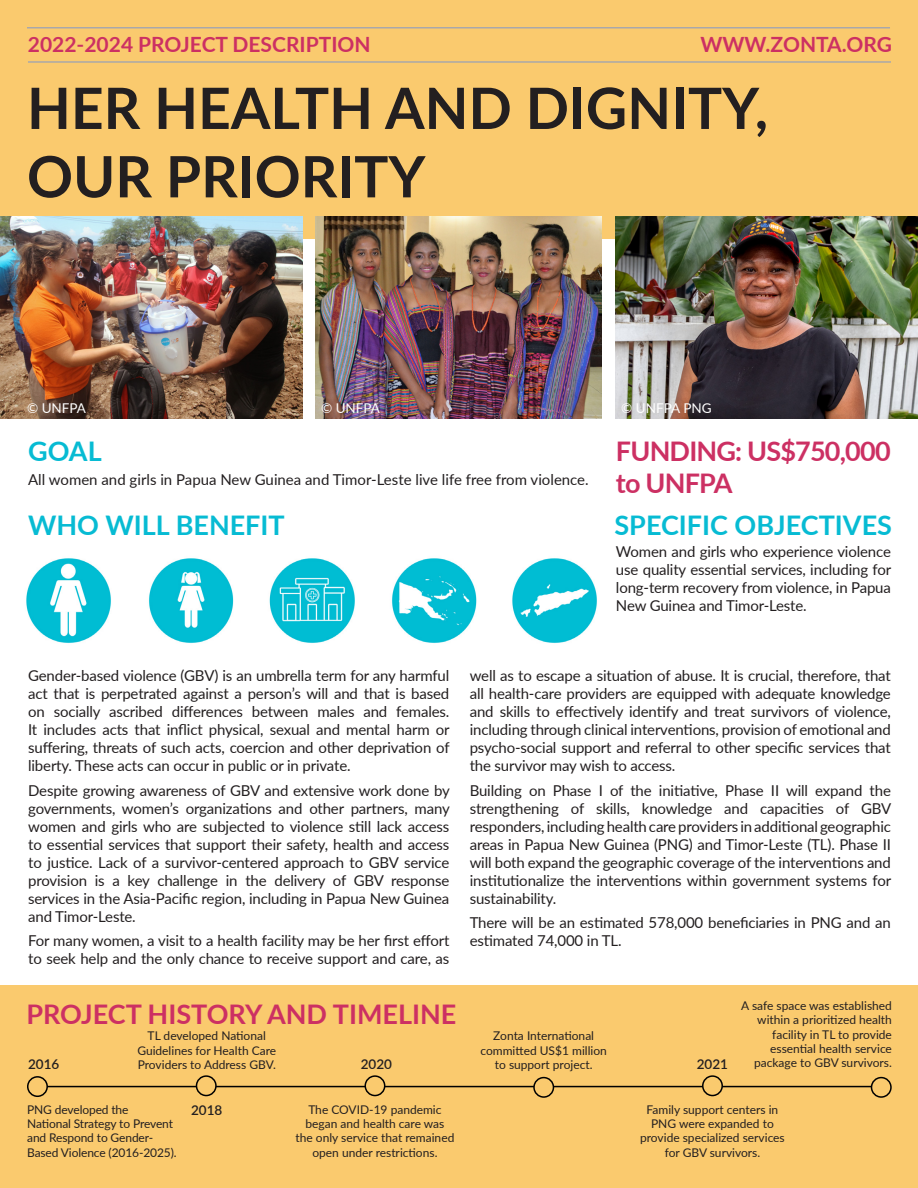
<style>
.page{position:relative;width:918px;height:1188px;background:#fff}
.page>*{position:absolute;margin:0;border:0;box-sizing:border-box;transform-origin:0 0}
.t1{font:700 57px/68.4px "Lato";color:#231f20}
.t2{font:700 27px "Lato";color:#07bbd3}
.t3{font:700 27px/32.4px "Lato";letter-spacing:-.025em;color:#cc3063}
.t4{font:700 27px "Lato";color:#cc3063}
.t5{font:700 21px "Lato";color:#cc3063}
.t6{font:15px/18px "Lato";letter-spacing:-.01em;color:#231f20;text-align:justify}
.t7{font:13.5px "Lato";color:#fff}
.t8{font:600 13.5px "Lato";color:#231f20}
.t9{font:12px/14.4px "Lato";color:#231f20;text-align:center}
</style>
<div class="page">
<img style="left:392px;top:558px;width:85px;height:85px">
<img style="left:269px;top:558px;width:86px;height:85px">
<img style="left:149px;top:558px;width:85px;height:85px">
<img style="left:26px;top:558px;width:85px;height:85px">
<img style="left:512px;top:558px;width:85px;height:85px">
<div style="left:0;top:986px;width:918px;height:202px;background:#faca6e"></div>
<hr style="left:27px;top:1086px;width:864px;height:1px;background:#000">
<div style="left:28px;top:1077px;width:19px;height:19px;background:#faca6e;border-radius:50%"></div>
<div style="left:27px;top:1076px;width:21px;height:21px;border:2px solid #000;border-radius:50%"></div>
<div style="left:534px;top:1078px;width:19px;height:19px;background:#faca6e;border-radius:50%"></div>
<div style="left:533px;top:1077px;width:21px;height:21px;border:2px solid #000;border-radius:50%"></div>
<div style="left:197px;top:1076px;width:19px;height:20px;background:#faca6e;border-radius:50%"></div>
<div style="left:196px;top:1075px;width:21px;height:21px;border:2px solid #000;border-radius:50%"></div>
<div style="left:365px;top:1076px;width:20px;height:20px;background:#faca6e;border-radius:50%"></div>
<div style="left:365px;top:1075px;width:20px;height:21px;border:2px solid #000;border-radius:50%"></div>
<div style="left:703px;top:1076px;width:19px;height:20px;background:#faca6e;border-radius:50%"></div>
<div style="left:702px;top:1075px;width:21px;height:21px;border:2px solid #000;border-radius:50%"></div>
<div style="left:872px;top:1078px;width:19px;height:19px;background:#faca6e;border-radius:50%"></div>
<div style="left:871px;top:1077px;width:21px;height:21px;border:2px solid #000;border-radius:50%"></div>
<div style="left:0;top:0;width:918px;height:239px;background:#faca6e"></div>
<hr style="left:28px;top:61px;width:863px;height:2px;background:#a9a8aa">
<img style="left:615px;top:216px;width:303px;height:202px">
<img style="left:0;top:216px;width:303px;height:202px">
<img style="left:316px;top:216px;width:285px;height:202px">
<hr style="left:27px;top:27px;width:863px;height:1px;background:#a9a8aa">
<p class="t5" style="left:28px;top:29px;width:344px">2022-2024 PROJECT DESCRIPTION</p>
<p class="t1" style="left:27px;top:72px;width:743px">HER HEALTH AND DIGNITY,<br>OUR PRIORITY</p>
<p class="t5" style="left:701px;top:29px;width:193px">WWW.ZONTA.ORG</p>
<p class="t7" style="left:27px;top:399px;width:61px">© UNFPA</p>
<p class="t7" style="left:321px;top:399px;width:61px">© UNFPA</p>
<p class="t7" style="left:621px;top:399px;width:92px">© UNFPA PNG</p>
<p class="t2" style="left:28px;top:431px;width:75px">GOAL</p>
<p class="t6" style="left:28px;top:470px;width:562px">All women and girls in Papua New Guinea and Timor-Leste live life free from violence.</p>
<p class="t2" style="left:28px;top:506px;width:258px">WHO WILL BENEFIT</p>
<p class="t3" style="left:616px;top:433px;width:276px">FUNDING: US$750,000 to UNFPA</p>
<p class="t2" style="left:615px;top:506px;width:279px">SPECIFIC OBJECTIVES</p>
<p class="t6" style="left:616px;top:542px;width:277px">Women and girls who experience violence use quality essential services, including for long-term recovery from violence, in Papua New Guinea and Timor-Leste.</p>
<p class="t6" style="left:28px;top:666px;width:423px">Gender-based violence (GBV) is an umbrella term for any harmful act that is perpetrated against a person’s will and that is based on socially ascribed differences between males and females.<br>It includes acts that inflict physical, sexual and mental harm or suffering, threats of such acts, coercion and other deprivation of liberty. These acts can occur in public or in private.</p>
<p class="t6" style="left:28px;top:780px;width:423px">Despite growing awareness of GBV and extensive work done by governments, women’s organizations and other partners, many women and girls who are subjected to violence still lack access to essential services that support their safety, health and access to justice. Lack of a survivor-centered approach to GBV service provision is a key challenge in the delivery of GBV response services in the Asia-Pacific region, including in Papua New Guinea and Timor-Leste.</p>
<p class="t6" style="left:28px;top:931px;width:423px">For many women, a visit to a health facility may be her first effort to seek help and the only chance to receive support and care, as</p>
<p class="t6" style="left:470px;top:666px;width:423px">well as to escape a situation of abuse. It is crucial, therefore, that all health-care providers are equipped with adequate knowledge and skills to effectively identify and treat survivors of violence, including through clinical interventions, provision of emotional and psycho-social support and referral to other specific services that the survivor may wish to access.</p>
<p class="t6" style="left:470px;top:780px;width:423px">Building on Phase I of the initiative, Phase II will expand the strengthening of skills, knowledge and capacities of GBV responders, including health care providers in additional geographic areas in Papua New Guinea (PNG) and Timor-Leste (TL). Phase II will both expand the geographic coverage of the interventions and institutionalize the interventions within government systems for sustainability.</p>
<p class="t6" style="left:470px;top:913px;width:423px">There will be an estimated 578,000 beneficiaries in PNG and an estimated 74,000 in TL.</p>
<p class="t9" style="left:741px;top:998px;width:152px;text-align:right">A safe space was established within a prioritized health facility in TL to provide essential health service package to GBV survivors.</p>
<p class="t4" style="left:26px;top:994px;width:432px">PROJECT HISTORY AND TIMELINE</p>
<p class="t9" style="left:137px;top:1028px;width:140px">TL developed National<br>Guidelines for Health Care<br>Providers to Address GBV.</p>
<p class="t9" style="left:481px;top:1028px;width:128px">Zonta International committed US$1 million to support project.</p>
<p class="t8" style="left:28px;top:1054px;width:33px">2016</p>
<p class="t8" style="left:697px;top:1054px;width:33px">2021</p>
<p class="t8" style="left:191px;top:1100px;width:33px">2018</p>
<p class="t8" style="left:361px;top:1054px;width:33px">2020</p>
<p class="t9" style="left:296px;top:1102px;width:160px">The COVID-19 pandemic began and health care was the only service that remained open under restrictions.</p>
<p class="t9" style="left:27px;top:1102px;width:151px;text-align:left">PNG developed the<br>National Strategy to Prevent and Respond to Gender-<br>Based Violence (2016-2025).</p>
<p class="t9" style="left:640px;top:1102px;width:146px">Family support centers in<br>PNG were expanded to provide specialized services for GBV survivors.</p>
</div>
